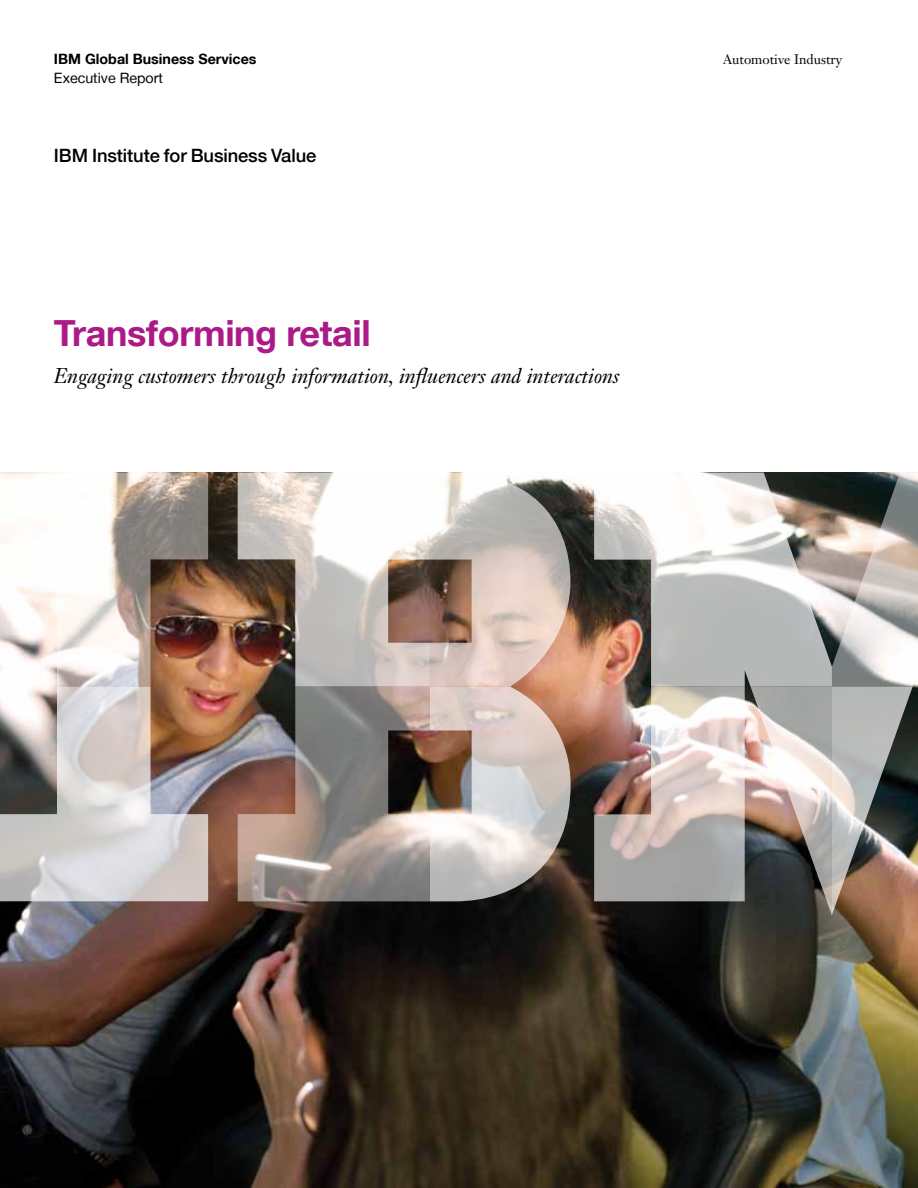
<style>
.page{position:relative;width:918px;height:1188px;background:#fff}
.page>*{position:absolute;margin:0;border:0;box-sizing:border-box;transform-origin:0 0}
.t1{font:700 36px "Helvetica Neue LT Com";letter-spacing:-.01em;color:#ab1a87}
.t2{font:italic 21px "Janson Text LT Std";color:#000}
.t3{font:500 18.3px "Helvetica Neue LT";letter-spacing:-.005em;color:#000}
.t4{font:700 14.25px "Helvetica Neue LT";color:#000}
.t5{font:14.25px "Helvetica Neue LT";color:#000}
.t6{font:13.5px "Janson Text LT Std";color:#000}
</style>
<div class="page">
<img style="left:0;top:472px;width:918px;height:716px">
<img style="left:594px;top:687px;width:238px;height:228px">
<img style="left:0;top:473px;width:208px;height:213px">
<svg style="left:0;top:686px;width:208px;height:215px"></svg>
<img style="left:832px;top:473px;width:86px;height:442px">
<svg style="left:594px;top:473px;width:238px;height:214px"></svg>
<img style="left:238px;top:472px;width:333px;height:429px">
<p class="t4" style="left:54px;top:50px;width:204px">IBM Global Business Services</p>
<p class="t5" style="left:54px;top:70px;width:110px">Executive Report</p>
<p class="t3" style="left:54px;top:144px;width:264px">IBM Institute for Business Value</p>
<h1 class="t1" style="left:54px;top:310px;width:318px">Transforming retail</h1>
<p class="t2" style="left:54px;top:363px;width:567px">Engaging customers through information, influencers and interactions</p>
<p class="t6" style="left:723px;top:51px;width:120px">Automotive Industry</p>
</div>
